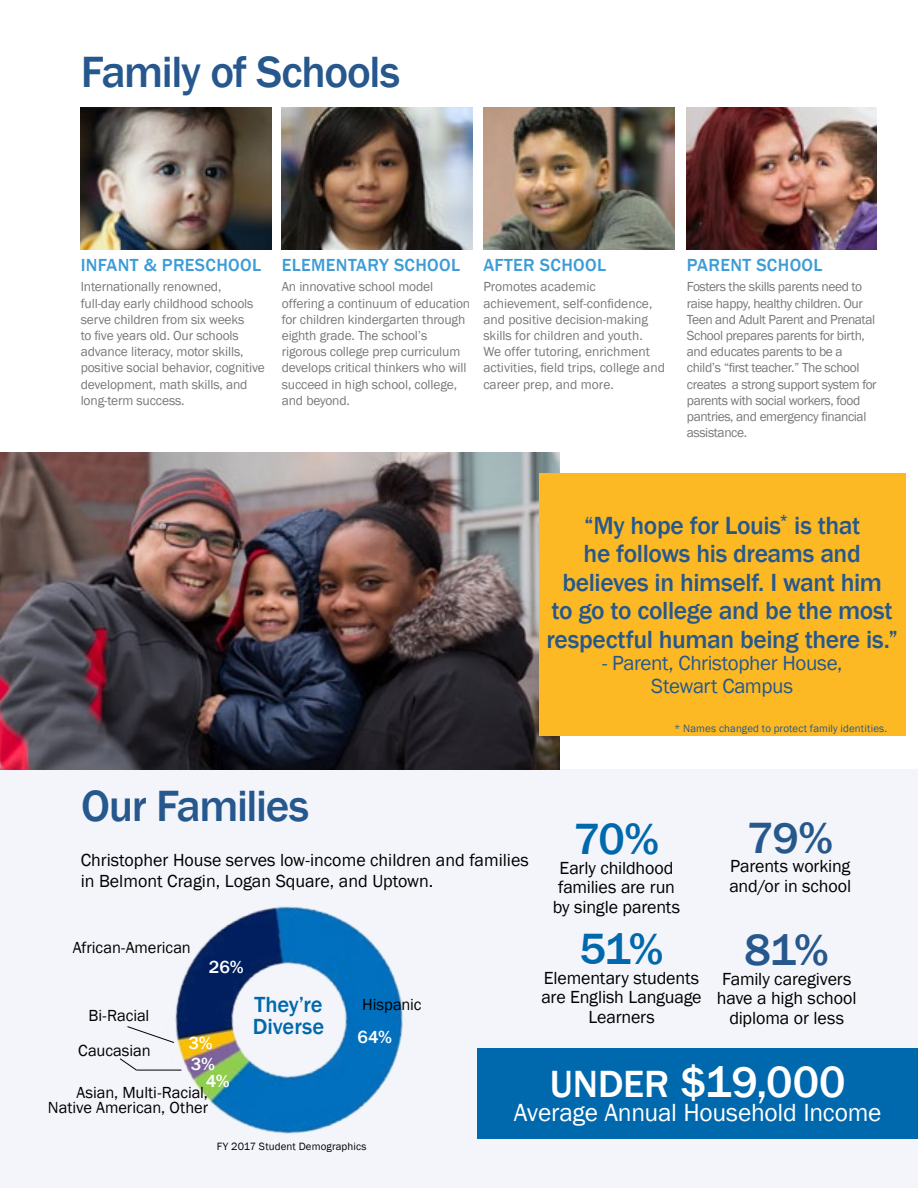
<style>
.page{position:relative;width:918px;height:1188px;background:#fff}
.page>*{position:absolute;margin:0;border:0;box-sizing:border-box;transform-origin:0 0}
.t1{font:500 45px "Franklin Gothic";letter-spacing:-.03em;color:#26588d}
.t2{font:500 45px "Franklin Gothic";color:#fff}
.t3{font:500 45px "Franklin Gothic";color:#0068ac}
.t4{font:500 39px "Franklin Gothic";color:#fff}
.t5{font:500 25.5px/28.5px "Franklin Gothic";letter-spacing:-.015em;color:#26588d;text-align:center}
.t6{font:25.5px "Franklin Gothic";letter-spacing:-.01em;color:#fff}
.t7{font:500 22.5px/22.5px "Franklin Gothic";color:#0068ac}
.t8{font:21px/22.5px "Franklin Gothic";letter-spacing:-.02em;color:#26588d;text-align:center}
.t9{font:18px/19.5px "Franklin Gothic";letter-spacing:-.005em;color:#000;text-align:center}
.t10{font:500 18px "Franklin Gothic";letter-spacing:.02em;color:#3c9cd7}
.t11{font:500 18px/17.1px "Franklin Gothic";color:#fff}
.t12{font:16.5px/15px "Franklin Gothic";letter-spacing:-.005em;color:#000;text-align:right}
.t13{font:13.5px/16.2px "Franklin Gothic";letter-spacing:-.01em;color:#77787b}
.t14{font:13.5px/16.2px "Franklin Gothic";letter-spacing:-.03em;color:#77787b}
.t15{font:10.8px "Franklin Gothic";letter-spacing:.01em;color:#26588d}
.t16{font:10.8px "Franklin Gothic";letter-spacing:.01em;color:#000}
</style>
<div class="page">
<div style="left:0;top:770px;width:918px;height:418px;background:#f3f5fa"></div>
<div style="left:477px;top:1048px;width:441px;height:91px;background:#0068ac"></div>
<img style="left:0;top:453px;width:560px;height:316px">
<div style="left:539px;top:473px;width:367px;height:263px;background:#fdb924"></div>
<img style="left:81px;top:108px;width:190px;height:141px">
<img style="left:282px;top:108px;width:191px;height:141px">
<img style="left:484px;top:108px;width:190px;height:141px">
<img style="left:687px;top:108px;width:190px;height:141px">
<img style="left:143px;top:906px;width:260px;height:228px">
<svg style="left:127px;top:1026px;width:48px;height:17px"></svg>
<hr style="left:136px;top:1070px;width:45px;height:1px;background:#000">
<svg style="left:120px;top:1058px;width:18px;height:13px"></svg>
<h1 class="t1" style="left:81px;top:44px;width:321px">Family of Schools</h1>
<h3 class="t10" style="left:81px;top:254px;width:182px">INFANT &amp; PRESCHOOL</h3>
<p class="t13" style="left:81px;top:279px;width:186px">Internationally renowned,<br>full-day early childhood schools serve children from six weeks<br>to five years old. Our schools advance literacy, motor skills, positive social behavior, cognitive development, math skills, and long-term success.</p>
<h3 class="t10" style="left:282px;top:254px;width:180px">ELEMENTARY SCHOOL</h3>
<p class="t13" style="left:282px;top:279px;width:190px">An innovative school model offering a continuum of education for children kindergarten through eighth grade. The school’s rigorous college prep curriculum develops critical thinkers who will succeed in high school, college, and beyond.</p>
<h3 class="t10" style="left:483px;top:254px;width:124px">AFTER SCHOOL</h3>
<p class="t13" style="left:483px;top:279px;width:183px">Promotes academic achievement, self-confidence, and positive decision-making skills for children and youth.<br>We offer tutoring, enrichment activities, field trips, college and career prep, and more.</p>
<h3 class="t10" style="left:687px;top:254px;width:137px">PARENT SCHOOL</h3>
<p class="t14" style="left:687px;top:279px;width:191px">Fosters the skills parents need to raise happy, healthy children. Our<br>Teen and Adult Parent and Prenatal<br>School prepares parents for birth, and educates parents to be a child’s “first teacher.” The school creates a strong support system for parents with social workers, food pantries, and emergency financial assistance.</p>
<h3 class="t5" style="left:546px;top:511px;width:353px">“My hope for Louis<sup>*</sup> is that<br>he follows his dreams and believes in himself. I want him<br>to go to college and be the most respectful human being there is.”</h3>
<h3 class="t8" style="left:602px;top:653px;width:242px">- Parent, Christopher House,<br>Stewart Campus</h3>
<p class="t15" style="left:674px;top:722px;width:215px">* Names changed to protect family identities.</p>
<h1 class="t1" style="left:81px;top:778px;width:230px">Our Families</h1>
<h3 class="t9" style="left:81px;top:849px;width:450px;line-height:21.6px;text-align:left">Christopher House serves low-income children and families in Belmont Cragin, Logan Square, and Uptown.</h3>
<h1 class="t3" style="left:574px;top:812px;width:87px">70%</h1>
<h3 class="t9" style="left:553px;top:859px;width:129px">Early childhood families are run by single parents</h3>
<h1 class="t1" style="left:747px;top:810px;width:88px">79%</h1>
<h3 class="t9" style="left:729px;top:857px;width:123px;text-align:left">Parents working and/or in school</h3>
<p class="t12" style="left:73px;top:941px;width:120px">African-American</p>
<p class="t12" style="left:89px;top:1008px;width:62px">Bi-Racial</p>
<h3 class="t11" style="left:209px;top:959px;width:36px">26%</h3>
<h3 class="t11" style="left:189px;top:1034px;width:26px">3%</h3>
<p class="t12" style="left:78px;top:1044px;width:74px">Caucasian</p>
<h3 class="t11" style="left:206px;top:1055px;width:25px;text-indent:-15px">3%<br>4%</h3>
<p class="t12" style="left:48px;top:1086px;width:162px">Asian, Multi-Racial,<br>Native American, Other</p>
<h3 class="t7" style="left:253px;top:993px;width:73px">They’re<br>Diverse</h3>
<p class="t12" style="left:362px;top:997px;width:61px">Hispanic</p>
<h3 class="t11" style="left:358px;top:1028px;width:36px">64%</h3>
<p class="t16" style="left:217px;top:1140px;width:151px">FY 2017 Student Demographics</p>
<h1 class="t3" style="left:579px;top:921px;width:86px">51%</h1>
<h3 class="t9" style="left:541px;top:968px;width:162px">Elementary students are English Language<br>Learners</h3>
<h1 class="t1" style="left:745px;top:923px;width:86px">81%</h1>
<h3 class="t9" style="left:717px;top:970px;width:141px">Family caregivers have a high school diploma or less</h3>
<h2 class="t4" style="left:550px;top:1060px;width:47px">under</h2>
<h1 class="t2" style="left:680px;top:1054px;width:167px">$19,000</h1>
<h3 class="t6" style="left:514px;top:1097px;width:369px">Average Annual Household Income</h3>
</div>
